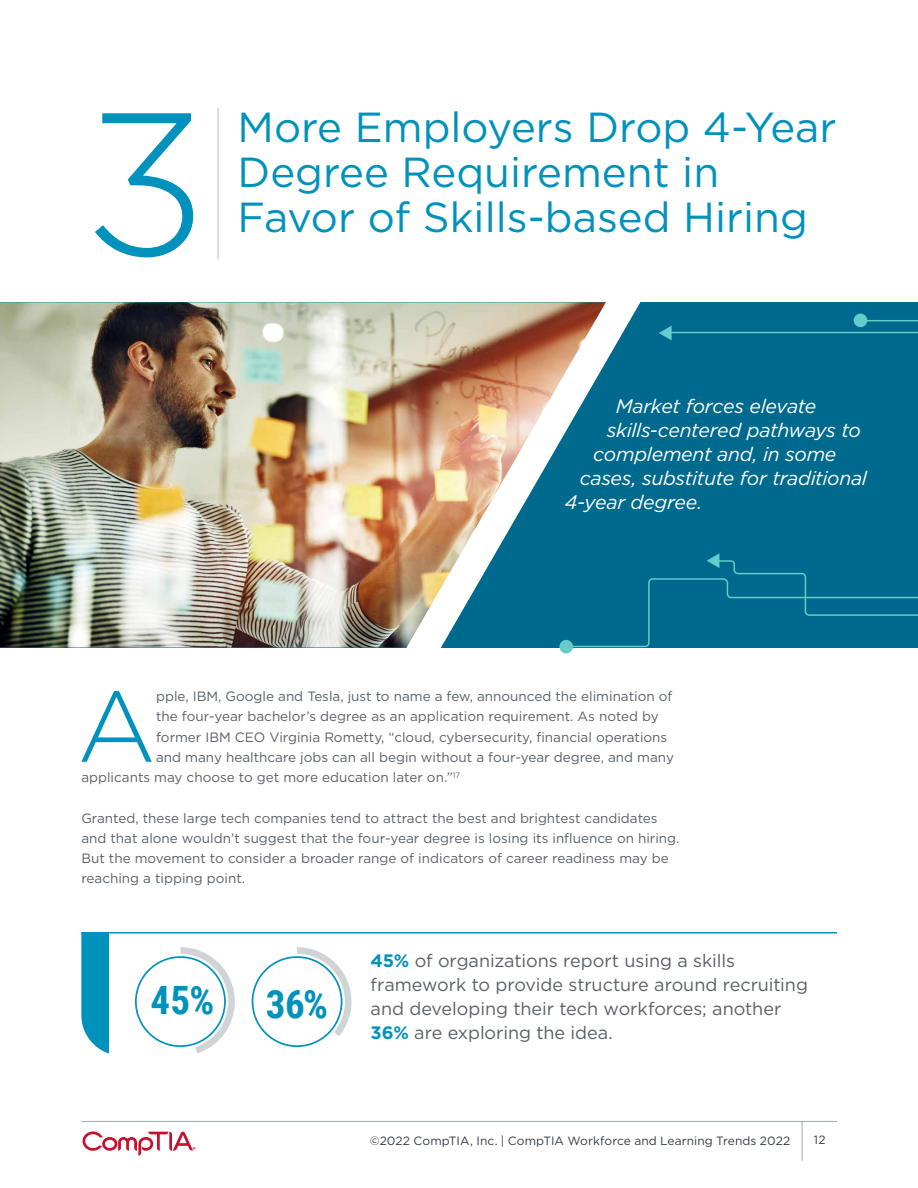
<style>
.page{position:relative;width:918px;height:1188px;background:#fff}
.page>*{position:absolute;margin:0;border:0;box-sizing:border-box;transform-origin:0 0}
.t1{font:300 202.5px "Gotham";color:#0092bc}
.t2{font:300 100.35px "Gotham";color:#0092bc}
.t3{font:42px/45px "Gotham";color:#0092bc}
.t4{font:700 39px "Roboto Condensed";color:#0092bc}
.t5{font:italic 19.5px "Gotham";letter-spacing:-.015em;color:#fff}
.t6{font:18px/24px "Gotham";letter-spacing:-.005em;color:#586169}
.t7{font:13.5px/20.2px "Gotham";color:#586169}
.t8{font:12px "Gotham";letter-spacing:.005em;color:#323e48}
.s1{font-weight:700;color:#0092bc}
</style>
<div class="page">
<hr style="left:81px;top:1121px;width:756px;height:1px;background:#a2a9ad">
<hr style="left:802px;top:1121px;width:1px;height:40px;background:#a2a9ad">
<svg style="left:83px;top:1131px;width:113px;height:25px"></svg>
<hr style="left:217px;top:108px;width:2px;height:151px;background:#cfd4d7">
<div style="left:0;top:302px;width:918px;height:345px;background:#006a8e"></div>
<svg style="left:646px;top:553px;width:272px;height:94px"></svg>
<img style="left:0;top:302px;width:404px;height:345px">
<img style="left:404px;top:302px;width:242px;height:352px">
<svg style="left:659px;top:313px;width:259px;height:28px"></svg>
<div style="left:854px;top:314px;width:13px;height:13px;background:#64ccc9;border-radius:50%"></div>
<div style="left:81px;top:932px;width:27px;height:124px;background:#0092bc"></div>
<hr style="left:81px;top:932px;width:756px;height:2px;background:#0092bc">
<svg style="left:135px;top:947px;width:100px;height:106px"></svg>
<svg style="left:252px;top:947px;width:99px;height:100px"></svg>
<h1 class="t1" style="left:84px;top:55px;width:125px">3</h1>
<h3 class="t3" style="left:238px;top:103px;width:600px">More Employers Drop 4-Year<br>Degree Requirement in<br>Favor of Skills-based Hiring</h3>
<h3 class="t5" style="left:616px;top:393px;width:202px">Market forces elevate</h3>
<h3 class="t5" style="left:607px;top:417px;width:256px">skills-centered pathways to</h3>
<h3 class="t5" style="left:593px;top:441px;width:245px">complement and, in some</h3>
<h3 class="t5" style="left:580px;top:465px;width:289px">cases, substitute for traditional</h3>
<h3 class="t5" style="left:565px;top:489px;width:139px">4-year degree.</h3>
<h2 class="t2" style="left:77px;top:663px;width:81px">A</h2>
<p class="t7" style="left:156px;top:686px;width:518px">pple, IBM, Google and Tesla, just to name a few, announced the elimination of</p>
<p class="t7" style="left:156px;top:706px;width:504px">the four-year bachelor’s degree as an application requirement. As noted by</p>
<p class="t7" style="left:156px;top:726px;width:513px">former IBM CEO Virginia Rometty, “cloud, cybersecurity, financial operations</p>
<p class="t7" style="left:156px;top:747px;width:519px">and many healthcare jobs can all begin without a four-year degree, and many</p>
<p class="t7" style="left:81px;top:767px;width:380px">applicants may choose to get more education later on.”<sup>17</sup></p>
<p class="t7" style="left:81px;top:807px;width:600px">Granted, these large tech companies tend to attract the best and brightest candidates and that alone wouldn’t suggest that the four-year degree is losing its influence on hiring.<br>But the movement to consider a broader range of indicators of career readiness may be reaching a tipping point.</p>
<h3 class="t4" style="left:151px;top:973px;width:65px">45%</h3>
<h3 class="t4" style="left:266px;top:977px;width:64px">36%</h3>
<h3 class="t6" style="left:371px;top:948px;width:439px"><span class="s1">45%</span> of organizations report using a skills framework to provide structure around recruiting and developing their tech workforces; another <span class="s1">36%</span> are exploring the idea.</h3>
<p class="t8" style="left:370px;top:1133px;width:422px">©2022 CompTIA, Inc. | CompTIA Workforce and Learning Trends 2022</p>
<p class="t8" style="left:814px;top:1133px;width:13px">12</p>
</div>
